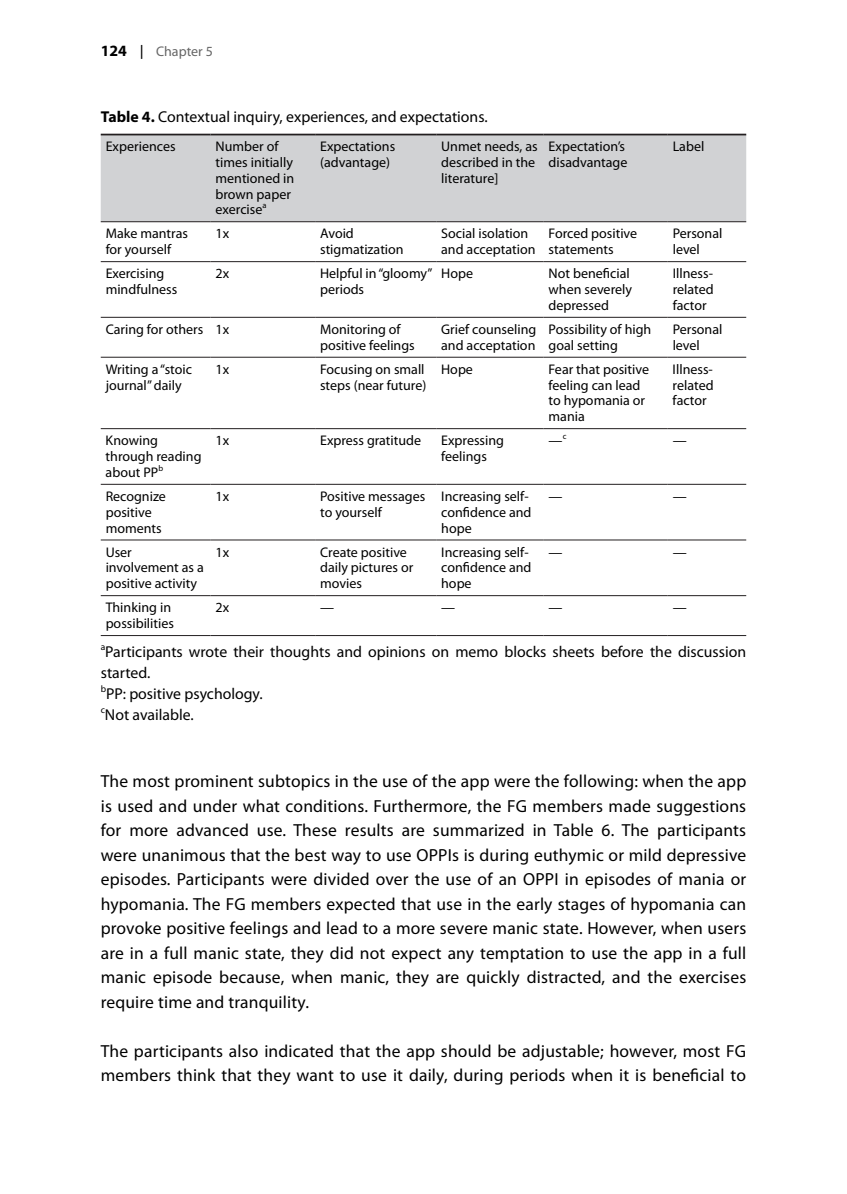
<style>
.page{position:relative;width:847px;height:1194px;background:#fff}
.page>*{position:absolute;margin:0;border:0;box-sizing:border-box;transform-origin:0 0}
.t1{font:17.5px/24.5px "Myriad Pro";letter-spacing:.01em;color:#000;text-align:justify}
.t2{font:15.75px/21px "Myriad Pro";color:#000}
.t3{font:14px/15.8px "Myriad Pro";color:#000}
.t4{font:14px "Myriad Pro";color:#666}
.s1{font-weight:700;font-size:15.75px;color:#000}
.s2{font-family:"Calibri";font-size:15.75px;color:#000}
.s3{font-weight:700}
</style>
<div class="page">
<div style="left:101px;top:135px;width:645px;height:86px;background:#d1d2d4"></div>
<hr style="left:101px;top:261px;width:109px;height:1px;background:#231f20">
<hr style="left:210px;top:261px;width:105px;height:1px;background:#231f20">
<hr style="left:315px;top:261px;width:121px;height:1px;background:#231f20">
<hr style="left:436px;top:261px;width:107px;height:1px;background:#231f20">
<hr style="left:543px;top:261px;width:124px;height:1px;background:#231f20">
<hr style="left:667px;top:261px;width:79px;height:1px;background:#231f20">
<hr style="left:101px;top:317px;width:109px;height:1px;background:#231f20">
<hr style="left:210px;top:317px;width:105px;height:1px;background:#231f20">
<hr style="left:315px;top:317px;width:121px;height:1px;background:#231f20">
<hr style="left:436px;top:317px;width:107px;height:1px;background:#231f20">
<hr style="left:543px;top:317px;width:124px;height:1px;background:#231f20">
<hr style="left:667px;top:317px;width:79px;height:1px;background:#231f20">
<hr style="left:101px;top:357px;width:109px;height:1px;background:#231f20">
<hr style="left:210px;top:357px;width:105px;height:1px;background:#231f20">
<hr style="left:315px;top:357px;width:121px;height:1px;background:#231f20">
<hr style="left:436px;top:357px;width:107px;height:1px;background:#231f20">
<hr style="left:543px;top:357px;width:124px;height:1px;background:#231f20">
<hr style="left:667px;top:357px;width:79px;height:1px;background:#231f20">
<hr style="left:101px;top:428px;width:109px;height:1px;background:#231f20">
<hr style="left:210px;top:428px;width:105px;height:1px;background:#231f20">
<hr style="left:315px;top:428px;width:121px;height:1px;background:#231f20">
<hr style="left:436px;top:428px;width:107px;height:1px;background:#231f20">
<hr style="left:543px;top:428px;width:124px;height:1px;background:#231f20">
<hr style="left:667px;top:428px;width:79px;height:1px;background:#231f20">
<hr style="left:101px;top:484px;width:109px;height:1px;background:#231f20">
<hr style="left:210px;top:484px;width:105px;height:1px;background:#231f20">
<hr style="left:315px;top:484px;width:121px;height:1px;background:#231f20">
<hr style="left:436px;top:484px;width:107px;height:1px;background:#231f20">
<hr style="left:543px;top:484px;width:124px;height:1px;background:#231f20">
<hr style="left:667px;top:484px;width:79px;height:1px;background:#231f20">
<hr style="left:101px;top:539px;width:109px;height:1px;background:#231f20">
<hr style="left:210px;top:539px;width:105px;height:1px;background:#231f20">
<hr style="left:315px;top:539px;width:121px;height:1px;background:#231f20">
<hr style="left:436px;top:539px;width:107px;height:1px;background:#231f20">
<hr style="left:543px;top:539px;width:124px;height:1px;background:#231f20">
<hr style="left:667px;top:539px;width:79px;height:1px;background:#231f20">
<hr style="left:101px;top:595px;width:109px;height:1px;background:#231f20">
<hr style="left:210px;top:595px;width:105px;height:1px;background:#231f20">
<hr style="left:315px;top:595px;width:121px;height:1px;background:#231f20">
<hr style="left:436px;top:595px;width:107px;height:1px;background:#231f20">
<hr style="left:543px;top:595px;width:124px;height:1px;background:#231f20">
<hr style="left:667px;top:595px;width:79px;height:1px;background:#231f20">
<hr style="left:101px;top:134px;width:109px;height:1px;background:#231f20">
<hr style="left:210px;top:134px;width:105px;height:1px;background:#231f20">
<hr style="left:315px;top:134px;width:121px;height:1px;background:#231f20">
<hr style="left:436px;top:134px;width:107px;height:1px;background:#231f20">
<hr style="left:543px;top:134px;width:124px;height:1px;background:#231f20">
<hr style="left:667px;top:134px;width:79px;height:1px;background:#231f20">
<hr style="left:101px;top:221px;width:109px;height:1px;background:#231f20">
<hr style="left:210px;top:221px;width:105px;height:1px;background:#231f20">
<hr style="left:315px;top:221px;width:121px;height:1px;background:#231f20">
<hr style="left:436px;top:221px;width:107px;height:1px;background:#231f20">
<hr style="left:543px;top:221px;width:124px;height:1px;background:#231f20">
<hr style="left:667px;top:221px;width:79px;height:1px;background:#231f20">
<hr style="left:101px;top:635px;width:109px;height:1px;background:#231f20">
<hr style="left:210px;top:635px;width:105px;height:1px;background:#231f20">
<hr style="left:315px;top:635px;width:121px;height:1px;background:#231f20">
<hr style="left:436px;top:635px;width:107px;height:1px;background:#231f20">
<hr style="left:543px;top:635px;width:124px;height:1px;background:#231f20">
<hr style="left:667px;top:635px;width:79px;height:1px;background:#231f20">
<p class="t4" style="left:101px;top:44px;width:114px"><span class="s1">124</span> <span class="s2">|</span> Chapter 5</p>
<p class="t2" style="left:101px;top:106px;width:388px"><span class="s3">Table 4.</span> Contextual inquiry, experiences, and expectations.</p>
<p class="t3" style="left:106px;top:139px;width:71px">Experiences</p>
<p class="t3" style="left:215px;top:139px;width:80px">Number of times initially mentioned in brown paper exercise<sup>a</sup></p>
<p class="t3" style="left:320px;top:139px;width:77px">Expectations (advantage)</p>
<p class="t3" style="left:441px;top:139px;width:98px">Unmet needs, as described in the literature]</p>
<p class="t3" style="left:548px;top:139px;width:80px">Expectation’s disadvantage</p>
<p class="t3" style="left:672px;top:139px;width:33px">Label</p>
<p class="t3" style="left:106px;top:226px;width:84px">Make mantras for yourself</p>
<p class="t3" style="left:215px;top:226px;width:15px">1x</p>
<p class="t3" style="left:320px;top:226px;width:85px">Avoid stigmatization</p>
<p class="t3" style="left:441px;top:226px;width:96px">Social isolation and acceptation</p>
<p class="t3" style="left:548px;top:226px;width:90px">Forced positive statements</p>
<p class="t3" style="left:672px;top:226px;width:51px">Personal level</p>
<p class="t3" style="left:106px;top:266px;width:73px">Exercising mindfulness</p>
<p class="t3" style="left:215px;top:266px;width:15px">2x</p>
<p class="t3" style="left:320px;top:266px;width:114px">Helpful in “gloomy” periods</p>
<p class="t3" style="left:441px;top:266px;width:33px">Hope</p>
<p class="t3" style="left:548px;top:266px;width:85px">Not beneficial when severely depressed</p>
<p class="t3" style="left:672px;top:266px;width:42px;text-align:justify">Illness&shy;related factor</p>
<p class="t3" style="left:106px;top:322px;width:125px">Caring for others 1x</p>
<p class="t3" style="left:320px;top:322px;width:96px">Monitoring of positive feelings</p>
<p class="t3" style="left:441px;top:322px;width:97px">Grief counseling and acceptation</p>
<p class="t3" style="left:548px;top:322px;width:104px">Possibility of high goal setting</p>
<p class="t3" style="left:672px;top:322px;width:51px">Personal level</p>
<p class="t3" style="left:106px;top:361px;width:88px">Writing a “stoic journal” daily</p>
<p class="t3" style="left:215px;top:361px;width:15px">1x</p>
<p class="t3" style="left:320px;top:361px;width:108px">Focusing on small steps (near future)</p>
<p class="t3" style="left:441px;top:361px;width:33px">Hope</p>
<p class="t3" style="left:548px;top:361px;width:102px">Fear that positive feeling can lead to hypomania or mania</p>
<p class="t3" style="left:672px;top:361px;width:42px;text-align:justify">Illness&shy;related factor</p>
<p class="t3" style="left:106px;top:433px;width:97px">Knowing through reading about PP<sup>b</sup></p>
<p class="t3" style="left:215px;top:433px;width:15px">1x</p>
<p class="t3" style="left:320px;top:433px;width:102px">Express gratitude</p>
<p class="t3" style="left:441px;top:433px;width:64px">Expressing feelings</p>
<p class="t3" style="left:548px;top:433px;width:19px">—<sup>c</sup></p>
<p class="t3" style="left:672px;top:433px;width:15px">—</p>
<p class="t3" style="left:106px;top:489px;width:62px">Recognize positive moments</p>
<p class="t3" style="left:215px;top:489px;width:15px">1x</p>
<p class="t3" style="left:320px;top:489px;width:106px">Positive messages to yourself</p>
<p class="t3" style="left:441px;top:489px;width:92px">Increasing self&shy;confidence and hope</p>
<p class="t3" style="left:548px;top:489px;width:15px">—</p>
<p class="t3" style="left:672px;top:489px;width:15px">—</p>
<p class="t3" style="left:106px;top:544px;width:100px">User involvement as a positive activity</p>
<p class="t3" style="left:215px;top:544px;width:15px">1x</p>
<p class="t3" style="left:320px;top:544px;width:95px">Create positive daily pictures or movies</p>
<p class="t3" style="left:441px;top:544px;width:92px">Increasing self&shy;confidence and hope</p>
<p class="t3" style="left:548px;top:544px;width:15px">—</p>
<p class="t3" style="left:672px;top:544px;width:15px">—</p>
<p class="t3" style="left:106px;top:600px;width:70px">Thinking in possibilities</p>
<p class="t3" style="left:215px;top:600px;width:15px">2x</p>
<p class="t3" style="left:320px;top:600px;width:15px">—</p>
<p class="t3" style="left:441px;top:600px;width:15px">—</p>
<p class="t3" style="left:548px;top:600px;width:15px">—</p>
<p class="t3" style="left:672px;top:600px;width:15px">—</p>
<p class="t2" style="left:101px;top:641px;width:646px"><sup>a</sup>Participants wrote their thoughts and opinions on memo blocks sheets before the discussion started.<br><sup>b</sup>PP: positive psychology.<br><sup>c</sup>Not available.</p>
<p class="t1" style="left:101px;top:769px;width:646px">The most prominent subtopics in the use of the app were the following: when the app is used and under what conditions. Furthermore, the FG members made suggestions for more advanced use. These results are summarized in Table 6. The participants were unanimous that the best way to use OPPIs is during euthymic or mild depressive episodes. Participants were divided over the use of an OPPI in episodes of mania or hypomania. The FG members expected that use in the early stages of hypomania can provoke positive feelings and lead to a more severe manic state. However, when users are in a full manic state, they did not expect any temptation to use the app in a full manic episode because, when manic, they are quickly distracted, and the exercises require time and tranquility.</p>
<p class="t1" style="left:101px;top:1038px;width:646px">The participants also indicated that the app should be adjustable; however, most FG members think that they want to use it daily, during periods when it is beneficial to</p>
</div>
